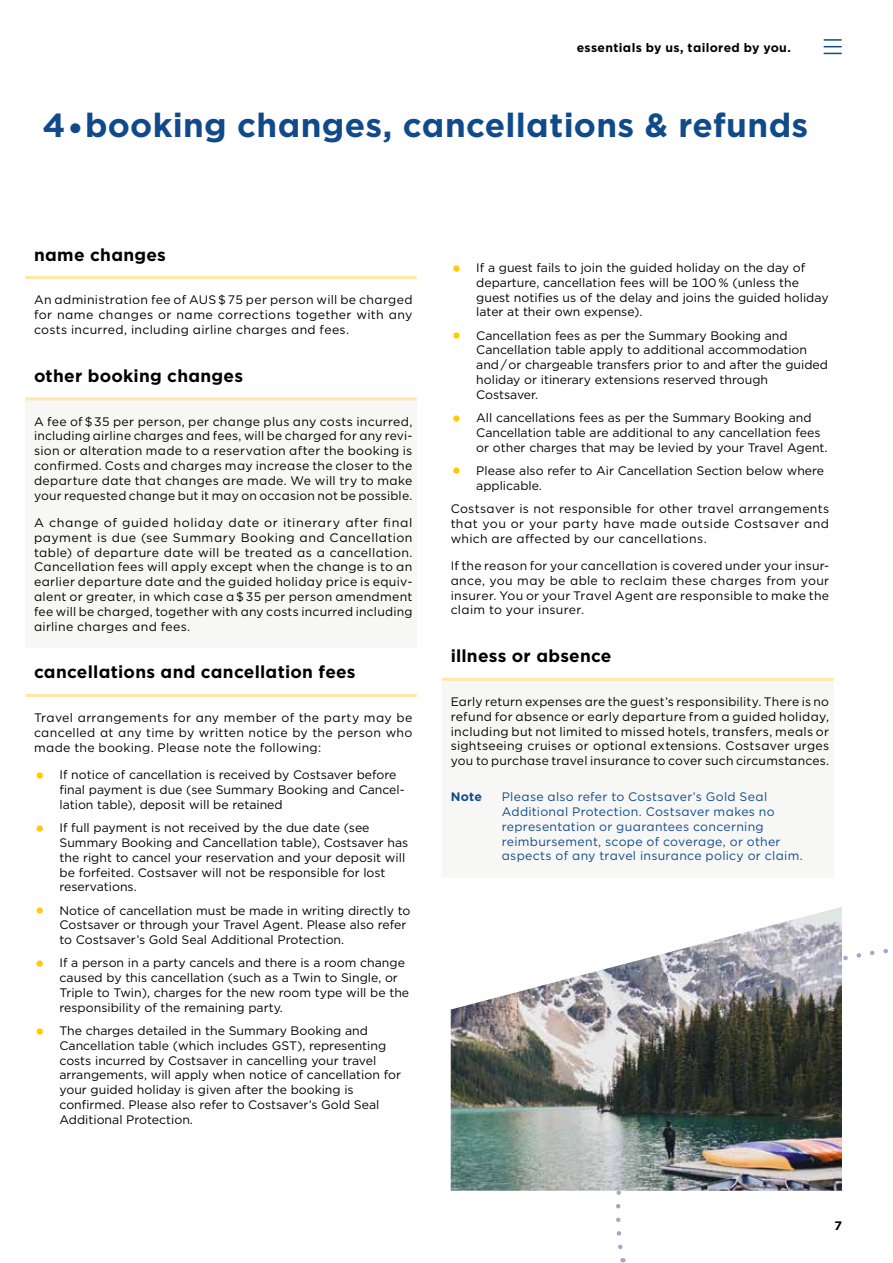
<style>
.page{position:relative;width:893px;height:1263px;background:#fff}
.page>*{position:absolute;margin:0;border:0;box-sizing:border-box;transform-origin:0 0}
.t1{font:700 33.3px "Gotham";letter-spacing:.01em;color:#114a8a}
.t2{font:700 17.4px "Gotham";letter-spacing:.015em;color:#000}
.t3{font:12.3px/14.7px "Gotham";color:#000}
.t4{font:12.3px/14.7px "Gotham";letter-spacing:.025em;color:#114a8a}
.t5{font:700 12.3px "Gotham";letter-spacing:.025em;color:#000}
.t6{font:700 12.3px "Gotham";color:#114a8a}
.s1{font-size:24px;color:#ffcb05}
</style>
<div class="page">
<svg style="left:824px;top:53px;width:17px;height:1px"></svg>
<svg style="left:824px;top:39px;width:17px;height:8px"></svg>
<svg style="left:620px;top:1258px;width:6px;height:5px"></svg>
<div style="left:26px;top:399px;width:391px;height:248px;background:#f7f7f6"></div>
<hr style="left:26px;top:694px;width:391px;height:3px;background:#ffe7a7">
<hr style="left:26px;top:397px;width:391px;height:3px;background:#ffe7a7">
<hr style="left:26px;top:276px;width:391px;height:3px;background:#ffe7a7">
<div style="left:442px;top:679px;width:391px;height:198px;background:#f7f7f6"></div>
<hr style="left:442px;top:678px;width:391px;height:3px;background:#ffe7a7">
<img style="left:451px;top:907px;width:391px;height:284px">
<p class="t5" style="left:577px;top:39px;width:216px">essentials by us, tailored by you.</p>
<h1 class="t1" style="left:43px;top:103px;width:767px">4•booking changes, cancellations &amp; refunds</h1>
<h2 class="t2" style="left:34px;top:243px;width:133px">name changes</h2>
<p class="t3" style="left:34px;top:292px;width:380px;text-align:justify">An administration fee of AUS $ 75 per person will be charged for name changes or name corrections together with any costs incurred, including airline charges and fees.</p>
<h2 class="t2" style="left:34px;top:364px;width:211px">other booking changes</h2>
<p class="t3" style="left:34px;top:414px;width:380px;text-align:justify">A fee of $ 35 per person, per change plus any costs incurred, including airline charges and fees, will be charged for any revi&shy;sion or alteration made to a reservation after the booking is confirmed. Costs and charges may increase the closer to the departure date that changes are made. We will try to make your requested change but it may on occasion not be possible.</p>
<p class="t3" style="left:34px;top:515px;width:380px;text-align:justify">A change of guided holiday date or itinerary after final payment is due (see Summary Booking and Cancellation table) of departure date will be treated as a cancellation.<br>Cancellation fees will apply except when the change is to an earlier departure date and the guided holiday price is equiv&shy;alent or greater, in which case a $ 35 per person amendment fee will be charged, together with any costs incurred including airline charges and fees.</p>
<h2 class="t2" style="left:34px;top:661px;width:323px">cancellations and cancellation fees</h2>
<p class="t3" style="left:34px;top:710px;width:380px;text-align:justify">Travel arrangements for any member of the party may be cancelled at any time by written notice by the person who made the booking. Please note the following:</p>
<p class="t3" style="left:60px;top:767px;width:347px;text-indent:-26px"><span class="s1">•</span> If notice of cancellation is received by Costsaver before final payment is due (see Summary Booking and Cancel&shy;lation table), deposit will be retained</p>
<p class="t3" style="left:60px;top:820px;width:350px;text-indent:-26px"><span class="s1">•</span> If full payment is not received by the due date (see Summary Booking and Cancellation table), Costsaver has the right to cancel your reservation and your deposit will be forfeited. Costsaver will not be responsible for lost reservations.</p>
<p class="t3" style="left:60px;top:902px;width:352px;text-indent:-26px"><span class="s1">•</span> Notice of cancellation must be made in writing directly to<br>Costsaver or through your Travel Agent. Please also refer to Costsaver’s Gold Seal Additional Protection.</p>
<p class="t3" style="left:60px;top:955px;width:351px;text-indent:-26px"><span class="s1">•</span> If a person in a party cancels and there is a room change caused by this cancellation (such as a Twin to Single, or Triple to Twin), charges for the new room type will be the responsibility of the remaining party.</p>
<p class="t3" style="left:60px;top:1023px;width:343px;text-indent:-26px"><span class="s1">•</span> The charges detailed in the Summary Booking and Cancellation table (which includes GST), representing costs incurred by Costsaver in cancelling your travel arrangements, will apply when notice of cancellation for your guided holiday is given after the booking is confirmed. Please also refer to Costsaver’s Gold Seal Additional Protection.</p>
<p class="t3" style="left:476px;top:260px;width:354px;text-indent:-26px"><span class="s1">•</span> If a guest fails to join the guided holiday on the day of departure, cancellation fees will be 100 % (unless the guest notifies us of the delay and joins the guided holiday later at their own expense).</p>
<p class="t3" style="left:476px;top:328px;width:353px;text-indent:-26px"><span class="s1">•</span> Cancellation fees as per the Summary Booking and Cancellation table apply to additional accommodation and / or chargeable transfers prior to and after the guided holiday or itinerary extensions reserved through Costsaver.</p>
<p class="t3" style="left:476px;top:410px;width:353px;text-indent:-26px"><span class="s1">•</span> All cancellations fees as per the Summary Booking and<br>Cancellation table are additional to any cancellation fees or other charges that may be levied by your Travel Agent.</p>
<p class="t3" style="left:476px;top:463px;width:349px;text-indent:-26px"><span class="s1">•</span> Please also refer to Air Cancellation Section below where applicable.</p>
<p class="t3" style="left:451px;top:501px;width:380px;text-align:justify">Costsaver is not responsible for other travel arrangements that you or your party have made outside Costsaver and which are affected by our cancellations.</p>
<p class="t3" style="left:451px;top:558px;width:380px;text-align:justify">If the reason for your cancellation is covered under your insur&shy;ance, you may be able to reclaim these charges from your insurer. You or your Travel Agent are responsible to make the claim to your insurer.</p>
<h2 class="t2" style="left:451px;top:645px;width:162px">illness or absence</h2>
<p class="t3" style="left:451px;top:694px;width:380px;text-align:justify">Early return expenses are the guest’s responsibility. There is no refund for absence or early departure from a guided holiday, including but not limited to missed hotels, transfers, meals or sightseeing cruises or optional extensions. Costsaver urges you to purchase travel insurance to cover such circumstances.</p>
<p class="t6" style="left:451px;top:789px;width:33px">Note</p>
<p class="t4" style="left:502px;top:789px;width:303px">Please also refer to Costsaver’s Gold Seal Additional Protection. Costsaver makes no representation or guarantees concerning reimbursement, scope of coverage, or other aspects of any travel insurance policy or claim.</p>
<p class="t5" style="left:834px;top:1217px;width:9px">7</p>
</div>
